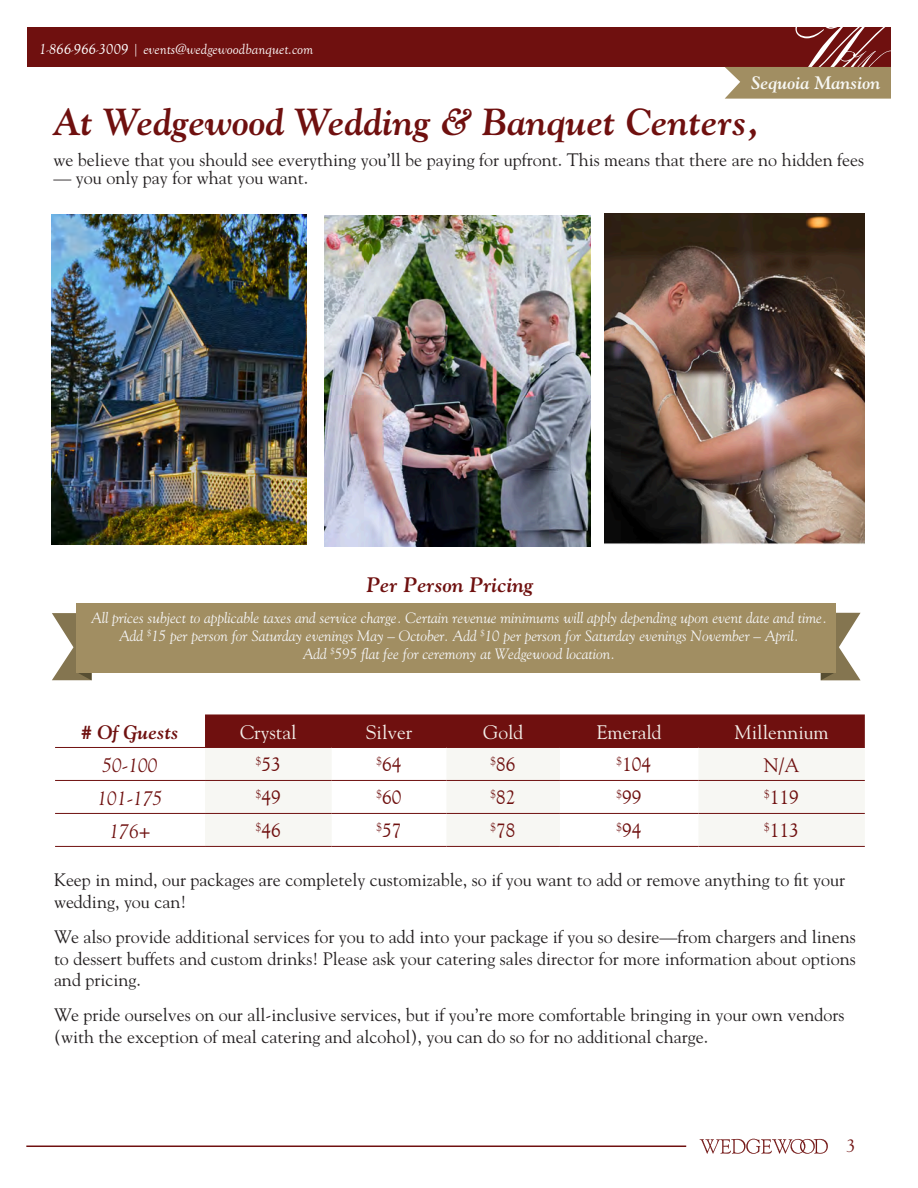
<style>
.page{position:relative;width:918px;height:1188px;background:#fff}
.page>*{position:absolute;margin:0;border:0;box-sizing:border-box;transform-origin:0 0}
.t1{font:italic 700 37.5px "Goudy";color:#6f100f}
.t2{font:italic 700 20.85px "Goudy";color:#6f100f}
.t3{font:19.5px "Goudy Old Style BT";color:#6f100f}
.t4{font:19.5px "Goudy";color:#f3efe9}
.t5{font:italic 19.5px "Goudy";color:#6f100f}
.t6{font:italic 700 19.5px "Goudy";color:#6f100f}
.t7{font:19.5px "Goudy";color:#6f100f}
.t8{font:18px/21.6px "Goudy";color:#231f20}
.t9{font:italic 700 18px "Goudy";color:#f7f7f3}
.t10{font:18px "Goudy Std";color:#6f100f}
.t11{font:italic 15px/18px "Goudy";color:#f5f5f6;text-align:center}
.t12{font:italic 15px "Goudy Old Style T";color:#fff}
</style>
<div class="page">
<div style="left:27px;top:27px;width:864px;height:40px;background:#6f100f"></div>
<svg style="left:725px;top:27px;width:166px;height:72px"></svg>
<svg style="left:700px;top:1139px;width:128px;height:15px"></svg>
<hr style="left:26px;top:1146px;width:660px;height:1px;background:#6f100f">
<svg style="left:821px;top:612px;width:40px;height:68px"></svg>
<svg style="left:52px;top:613px;width:40px;height:67px"></svg>
<div style="left:76px;top:603px;width:760px;height:69px;background:#a18e62"></div>
<div style="left:205px;top:714px;width:660px;height:33px;background:#6f100f"></div>
<svg style="left:205px;top:748px;width:660px;height:98px;fill:#f7f7f3"></svg>
<svg style="left:205px;top:781px;width:660px;height:32px"></svg>
<hr style="left:55px;top:747px;width:150px;height:1px;background:#6f100f">
<hr style="left:205px;top:747px;width:127px;height:1px;background:#6f100f">
<hr style="left:332px;top:747px;width:114px;height:1px;background:#6f100f">
<hr style="left:446px;top:747px;width:114px;height:1px;background:#6f100f">
<hr style="left:560px;top:747px;width:138px;height:1px;background:#6f100f">
<hr style="left:698px;top:747px;width:167px;height:1px;background:#6f100f">
<hr style="left:55px;top:780px;width:150px;height:1px;background:#6f100f">
<hr style="left:205px;top:780px;width:127px;height:1px;background:#6f100f">
<hr style="left:332px;top:780px;width:114px;height:1px;background:#6f100f">
<hr style="left:446px;top:780px;width:114px;height:1px;background:#6f100f">
<hr style="left:560px;top:780px;width:138px;height:1px;background:#6f100f">
<hr style="left:698px;top:780px;width:167px;height:1px;background:#6f100f">
<hr style="left:55px;top:813px;width:150px;height:1px;background:#6f100f">
<hr style="left:205px;top:813px;width:127px;height:1px;background:#6f100f">
<hr style="left:332px;top:813px;width:114px;height:1px;background:#6f100f">
<hr style="left:446px;top:813px;width:114px;height:1px;background:#6f100f">
<hr style="left:560px;top:813px;width:138px;height:1px;background:#6f100f">
<hr style="left:698px;top:813px;width:167px;height:1px;background:#6f100f">
<hr style="left:55px;top:846px;width:150px;height:1px;background:#6f100f">
<hr style="left:205px;top:846px;width:127px;height:1px;background:#6f100f">
<hr style="left:332px;top:846px;width:114px;height:1px;background:#6f100f">
<hr style="left:446px;top:846px;width:114px;height:1px;background:#6f100f">
<hr style="left:560px;top:846px;width:138px;height:1px;background:#6f100f">
<hr style="left:698px;top:846px;width:167px;height:1px;background:#6f100f">
<img style="left:324px;top:215px;width:266px;height:331px">
<img style="left:604px;top:214px;width:261px;height:331px">
<img style="left:51px;top:215px;width:255px;height:329px">
<p class="t12" style="left:39px;top:41px;width:276px">1-866-966-3009 | events@wedgewoodbanquet.com</p>
<p class="t9" style="left:752px;top:72px;width:131px">Sequoia Mansion</p>
<p class="t1" style="left:53px;top:98px;width:708px">At Wedgewood Wedding &amp; Banquet Centers,</p>
<p class="t8" style="left:53px;top:149px;width:812px">we believe that you should see everything you’ll be paying for upfront. This means that there are no hidden fees</p>
<p class="t8" style="left:53px;top:167px;width:256px">— you only pay for what you want.</p>
<p class="t2" style="left:366px;top:572px;width:169px">Per Person Pricing</p>
<p class="t11" style="left:91px;top:608px;width:737px">All prices subject to applicable taxes and service charge. Certain revenue minimums will apply depending upon event date and time.<br>Add <sup>$</sup>15 per person for Saturday evenings May – October. Add <sup>$</sup>10 per person for Saturday evenings November – April.</p>
<p class="t11" style="left:303px;top:644px;width:314px">Add <sup>$</sup>595 flat fee for ceremony at Wedgewood location.</p>
<p class="t6" style="left:81px;top:720px;width:99px"># Of Guests</p>
<p class="t4" style="left:240px;top:720px;width:58px">Crystal</p>
<p class="t4" style="left:366px;top:720px;width:48px">Silver</p>
<p class="t4" style="left:483px;top:720px;width:42px">Gold</p>
<p class="t4" style="left:597px;top:720px;width:66px">Emerald</p>
<p class="t4" style="left:735px;top:720px;width:96px">Millennium</p>
<p class="t5" style="left:102px;top:753px;width:57px">50-100</p>
<p class="t3" style="left:256px;top:752px;width:26px"><sup>$</sup>53</p>
<p class="t3" style="left:376px;top:752px;width:26px"><sup>$</sup>64</p>
<p class="t3" style="left:491px;top:752px;width:26px"><sup>$</sup>86</p>
<p class="t3" style="left:617px;top:752px;width:36px"><sup>$</sup>104</p>
<p class="t7" style="left:764px;top:753px;width:37px">N/A</p>
<p class="t5" style="left:98px;top:786px;width:66px">101-175</p>
<p class="t3" style="left:256px;top:785px;width:26px"><sup>$</sup>49</p>
<p class="t3" style="left:376px;top:785px;width:26px"><sup>$</sup>60</p>
<p class="t3" style="left:491px;top:785px;width:26px"><sup>$</sup>82</p>
<p class="t3" style="left:617px;top:785px;width:26px"><sup>$</sup>99</p>
<p class="t3" style="left:764px;top:785px;width:36px"><sup>$</sup>119</p>
<p class="t5" style="left:110px;top:819px;width:43px">176+</p>
<p class="t3" style="left:256px;top:818px;width:26px"><sup>$</sup>46</p>
<p class="t3" style="left:376px;top:818px;width:26px"><sup>$</sup>57</p>
<p class="t3" style="left:491px;top:818px;width:26px"><sup>$</sup>78</p>
<p class="t3" style="left:617px;top:818px;width:26px"><sup>$</sup>94</p>
<p class="t3" style="left:764px;top:818px;width:36px"><sup>$</sup>113</p>
<p class="t8" style="left:54px;top:869px;width:793px">Keep in mind, our packages are completely customizable, so if you want to add or remove anything to fit your wedding, you can!</p>
<p class="t8" style="left:54px;top:926px;width:803px;text-align:justify">We also provide additional services for you to add into your package if you so desire—from chargers and linens to dessert buffets and custom drinks! Please ask your catering sales director for more information about options and pricing.</p>
<p class="t8" style="left:54px;top:1004px;width:792px">We pride ourselves on our all-inclusive services, but if you’re more comfortable bringing in your own vendors (with the exception of meal catering and alcohol), you can do so for no additional charge.</p>
<p class="t10" style="left:847px;top:1135px;width:10px">3</p>
</div>
